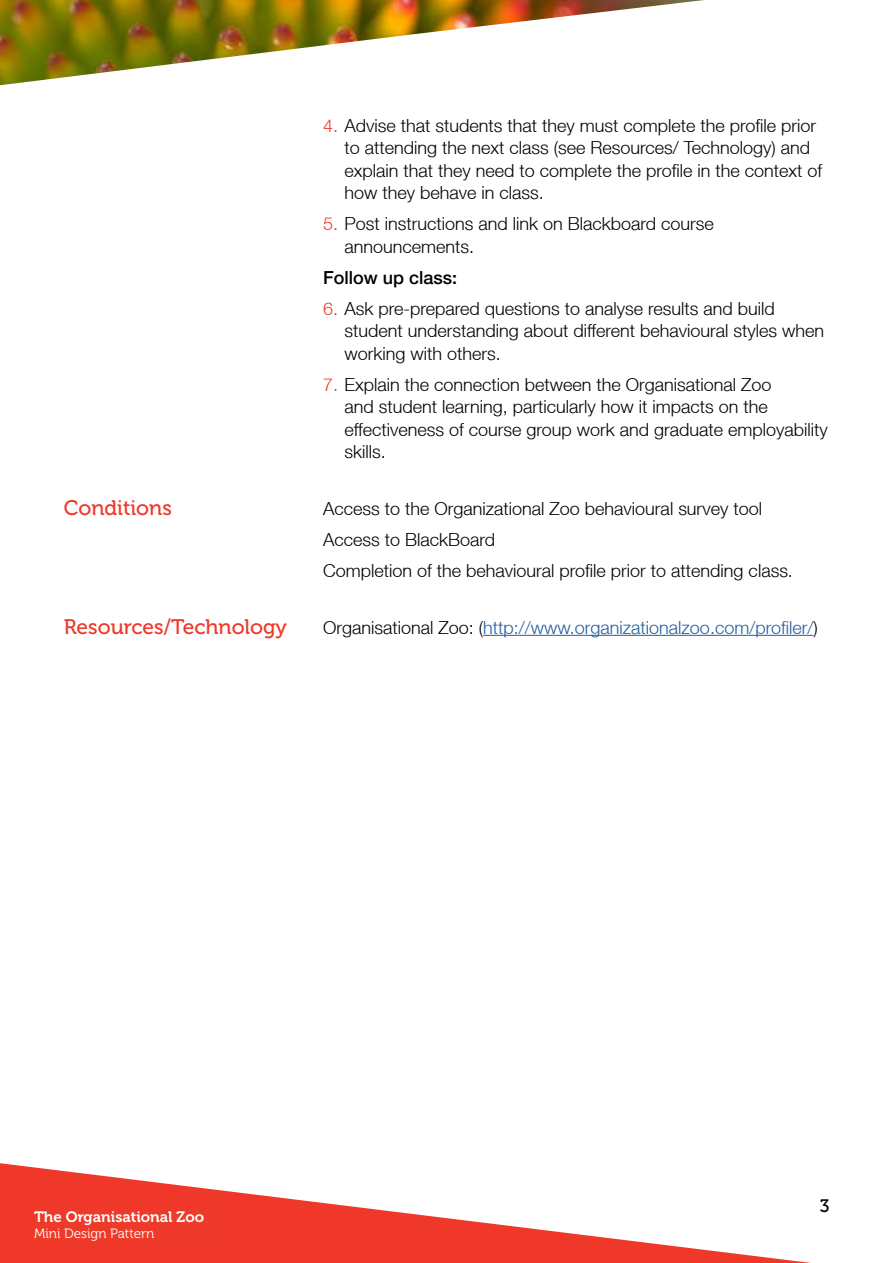
<style>
.page{position:relative;width:893px;height:1263px;background:#fff}
.page>*{position:absolute;margin:0;border:0;box-sizing:border-box;transform-origin:0 0}
.t1{font:21px "Museo 500";color:#ef3829}
.t2{font:300 18px/22.5px "Helvetica Neue LT";color:#000}
.t3{font:300 18px "Helvetica Neue LT";color:#215e9e}
.t4{font:500 18px "Helvetica Neue LT";color:#000}
.t5{font:18px "Museo 500";color:#000}
.t6{font:15px "Museo 700";color:#fff}
.t7{font:13.5px "Museo 300";color:#fff}
.s1{color:#ef3829}
.s2{color:#000}
</style>
<div class="page">
<svg style="left:0;top:1163px;width:811px;height:100px"></svg>
<img style="left:0;top:0;width:704px;height:86px">
<hr style="left:483px;top:635px;width:330px;height:1px;background:#215e9e">
<div style="left:34px;top:1210px;width:176px;height:32px;background:#ee3a29"></div>
<p class="t2" style="left:344px;top:114px;width:479px;text-indent:-21px"><span class="s1">4.</span> Advise that students that they must complete the profile prior to attending the next class (see Resources/ Technology) and explain that they need to complete the profile in the context of how they behave in class.</p>
<p class="t2" style="left:344px;top:212px;width:371px;text-indent:-21px"><span class="s1">5.</span> Post instructions and link on Blackboard course announcements.</p>
<p class="t4" style="left:323px;top:267px;width:136px">Follow up class:</p>
<p class="t2" style="left:344px;top:297px;width:481px;text-indent:-21px"><span class="s1">6.</span> Ask pre-prepared questions to analyse results and build student understanding about different behavioural styles when working with others.</p>
<p class="t2" style="left:344px;top:373px;width:485px;text-indent:-21px"><span class="s1">7.</span> Explain the connection between the Organisational Zoo<br>and student learning, particularly how it impacts on the effectiveness of course group work and graduate employability skills.</p>
<p class="t1" style="left:64px;top:496px;width:110px">Conditions</p>
<p class="t2" style="left:323px;top:493px;width:471px;line-height:31px">Access to the Organizational Zoo behavioural survey tool<br>Access to BlackBoard<br>Completion of the behavioural profile prior to attending class.</p>
<p class="t1" style="left:64px;top:615px;width:225px">Resources/Technology</p>
<p class="t3" style="left:323px;top:616px;width:496px"><span class="s2">Organisational Zoo: (</span>http://www.organizationalzoo.com/profiler/<span class="s2">)</span></p>
<p class="t6" style="left:34px;top:1207px;width:167px">Drag and Drop Quizzes</p>
<p class="t6" style="left:34px;top:1208px;width:172px">The Organisational Zoo</p>
<p class="t7" style="left:34px;top:1226px;width:122px">Mini Design Pattern</p>
<p class="t5" style="left:820px;top:1195px;width:11px">3</p>
</div>
